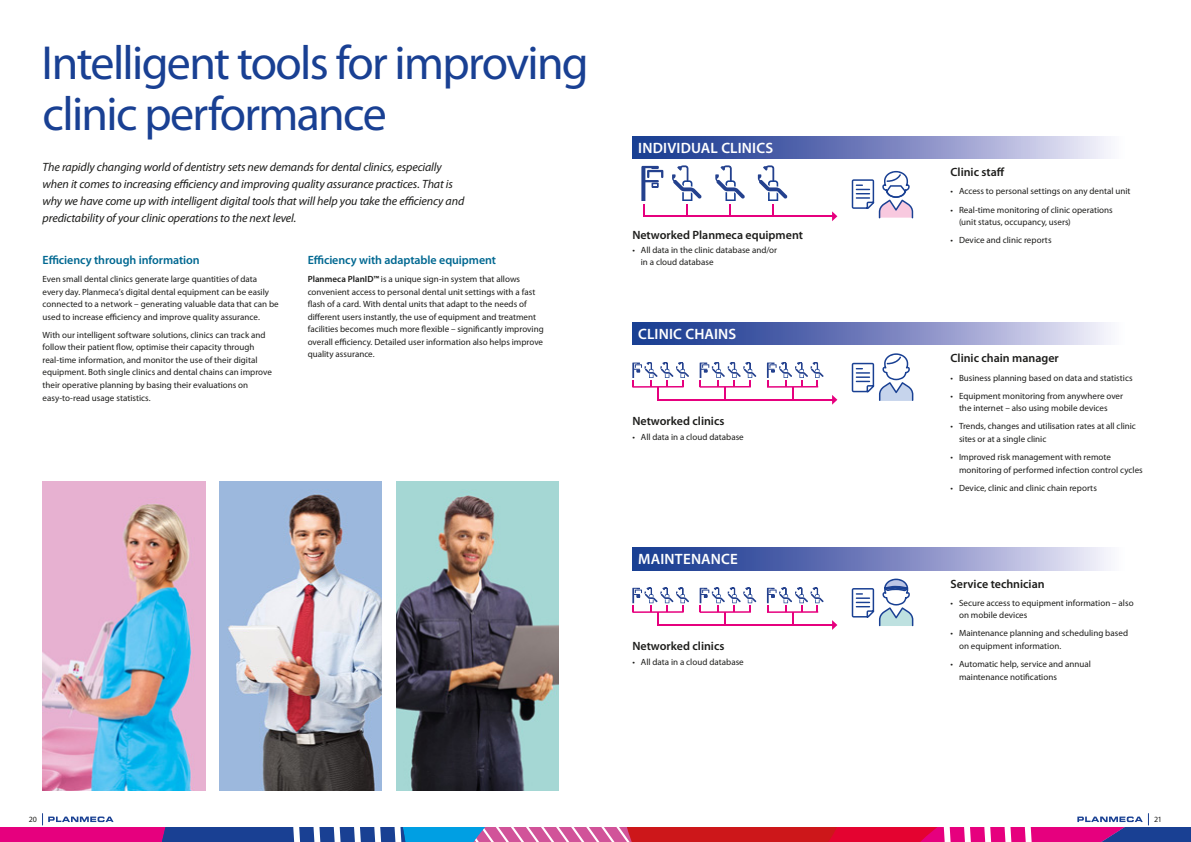
<style>
.page{position:relative;width:1191px;height:842px;background:#fff}
.page>*{position:absolute;margin:0;border:0;box-sizing:border-box;transform-origin:0 0}
.t1{font:48px/51px "Myriad Pro";letter-spacing:-.035em;color:#194093}
.t2{font:600 15px "Myriad Pro";letter-spacing:.015em;color:#fff}
.t3{font:italic 12px/17px "Myriad Pro";letter-spacing:-.01em;color:#1d1d1b}
.t4{font:600 12px "Myriad Pro";color:#1d1d1b}
.t5{font:600 12px "Myriad Pro";letter-spacing:-.005em;color:#006891}
.t6{font:9px/12.5px "Myriad Pro";color:#1d1d1b}
.t7{font:8px "Myriad Pro";color:#1d1d1b}
.s1{font-weight:600}
</style>
<div class="page">
<img style="left:396px;top:482px;width:162px;height:309px">
<img style="left:219px;top:482px;width:163px;height:309px">
<img style="left:43px;top:482px;width:162px;height:309px">
<svg style="left:0;top:813px;width:1191px;height:29px"></svg>
<svg style="left:632px;top:322px;width:476px;height:23px;background:#7785be"></svg>
<svg style="left:632px;top:547px;width:476px;height:23px;background:#7785be"></svg>
<svg style="left:632px;top:136px;width:476px;height:23px;background:#7785be"></svg>
<hr style="left:643px;top:216px;width:190px;height:1px;background:#e6007e">
<svg style="left:832px;top:211px;width:5px;height:10px"></svg>
<svg style="left:851px;top:171px;width:62px;height:47px"></svg>
<hr style="left:657px;top:399px;width:176px;height:1px;background:#e6007e">
<svg style="left:832px;top:395px;width:5px;height:10px"></svg>
<hr style="left:657px;top:624px;width:176px;height:2px;background:#e6007e">
<svg style="left:832px;top:620px;width:5px;height:10px"></svg>
<svg style="left:851px;top:353px;width:62px;height:48px"></svg>
<svg style="left:851px;top:579px;width:62px;height:47px"></svg>
<svg style="left:641px;top:166px;width:22px;height:50px"></svg>
<svg style="left:672px;top:166px;width:29px;height:50px"></svg>
<svg style="left:715px;top:165px;width:29px;height:51px"></svg>
<svg style="left:758px;top:165px;width:29px;height:51px"></svg>
<svg style="left:632px;top:362px;width:57px;height:37px"></svg>
<svg style="left:632px;top:587px;width:57px;height:37px"></svg>
<svg style="left:699px;top:362px;width:57px;height:37px"></svg>
<svg style="left:699px;top:587px;width:57px;height:37px"></svg>
<svg style="left:767px;top:362px;width:56px;height:37px"></svg>
<svg style="left:767px;top:587px;width:56px;height:37px"></svg>
<h1 class="t1" style="left:42px;top:41px;width:548px">Intelligent tools for improving clinic performance</h1>
<p class="t3" style="left:43px;top:159px;width:423px">The rapidly changing world of dentistry sets new demands for dental clinics, especially when it comes to increasing efficiency and improving quality assurance practices. That is why we have come up with intelligent digital tools that will help you take the efficiency and predictability of your clinic operations to the next level.</p>
<h3 class="t5" style="left:43px;top:255px;width:159px">Efficiency through information</h3>
<p class="t6" style="left:43px;top:274px;width:238px">Even small dental clinics generate large quantities of data every day. Planmeca’s digital dental equipment can be easily connected to a network – generating valuable data that can be used to increase efficiency and improve quality assurance.</p>
<p class="t6" style="left:43px;top:329px;width:231px">With our intelligent software solutions, clinics can track and follow their patient flow, optimise their capacity through real-time information, and monitor the use of their digital equipment. Both single clinics and dental chains can improve their operative planning by basing their evaluations on easy-to-read usage statistics.</p>
<h3 class="t5" style="left:308px;top:255px;width:190px">Efficiency with adaptable equipment</h3>
<p class="t6" style="left:308px;top:274px;width:238px"><span class="s1">Planmeca PlanID™</span> is a unique sign-in system that allows convenient access to personal dental unit settings with a fast flash of a card. With dental units that adapt to the needs of different users instantly, the use of equipment and treatment facilities becomes much more flexible – significantly improving overall efficiency. Detailed user information also helps improve quality assurance.</p>
<h2 class="t2" style="left:638px;top:142px;width:136px">INDIVIDUAL CLINICS</h2>
<h3 class="t4" style="left:632px;top:230px;width:172px">Networked Planmeca equipment</h3>
<p class="t6" style="left:641px;top:245px;width:138px;line-height:12px;text-indent:-9px">• All data in the clinic database and/or in a cloud database</p>
<h2 class="t2" style="left:638px;top:328px;width:100px">CLINIC CHAINS</h2>
<h3 class="t4" style="left:632px;top:416px;width:94px">Networked clinics</h3>
<p class="t6" style="left:632px;top:431px;width:113px">• All data in a cloud database</p>
<h2 class="t2" style="left:638px;top:554px;width:101px">MAINTENANCE</h2>
<h3 class="t4" style="left:632px;top:641px;width:94px">Networked clinics</h3>
<p class="t6" style="left:632px;top:656px;width:113px">• All data in a cloud database</p>
<h3 class="t4" style="left:950px;top:168px;width:56px">Clinic staff</h3>
<p class="t6" style="left:950px;top:186px;width:181px">• Access to personal settings on any dental unit</p>
<p class="t6" style="left:959px;top:204px;width:155px;text-indent:-9px">• Real-time monitoring of clinic operations (unit status, occupancy, users)</p>
<p class="t6" style="left:950px;top:235px;width:103px">• Device and clinic reports</p>
<h3 class="t4" style="left:950px;top:354px;width:110px">Clinic chain manager</h3>
<p class="t6" style="left:950px;top:372px;width:184px">• Business planning based on data and statistics</p>
<p class="t6" style="left:959px;top:390px;width:166px;text-indent:-9px">• Equipment monitoring from anywhere over the internet – also using mobile devices</p>
<p class="t6" style="left:959px;top:421px;width:178px;text-indent:-9px">• Trends, changes and utilisation rates at all clinic sites or at a single clinic</p>
<p class="t6" style="left:959px;top:451px;width:185px;text-indent:-9px">• Improved risk management with remote monitoring of performed infection control cycles</p>
<p class="t6" style="left:950px;top:482px;width:148px">• Device, clinic and clinic chain reports</p>
<h3 class="t4" style="left:950px;top:579px;width:96px">Service technician</h3>
<p class="t6" style="left:959px;top:597px;width:176px;text-indent:-9px">• Secure access to equipment information – also on mobile devices</p>
<p class="t6" style="left:959px;top:628px;width:171px;text-indent:-9px">• Maintenance planning and scheduling based on equipment information.</p>
<p class="t6" style="left:959px;top:658px;width:133px;text-indent:-9px">• Automatic help, service and annual maintenance notifications</p>
<p class="t7" style="left:29px;top:816px;width:10px">20</p>
<p class="t7" style="left:1154px;top:816px;width:9px">21</p>
</div>
